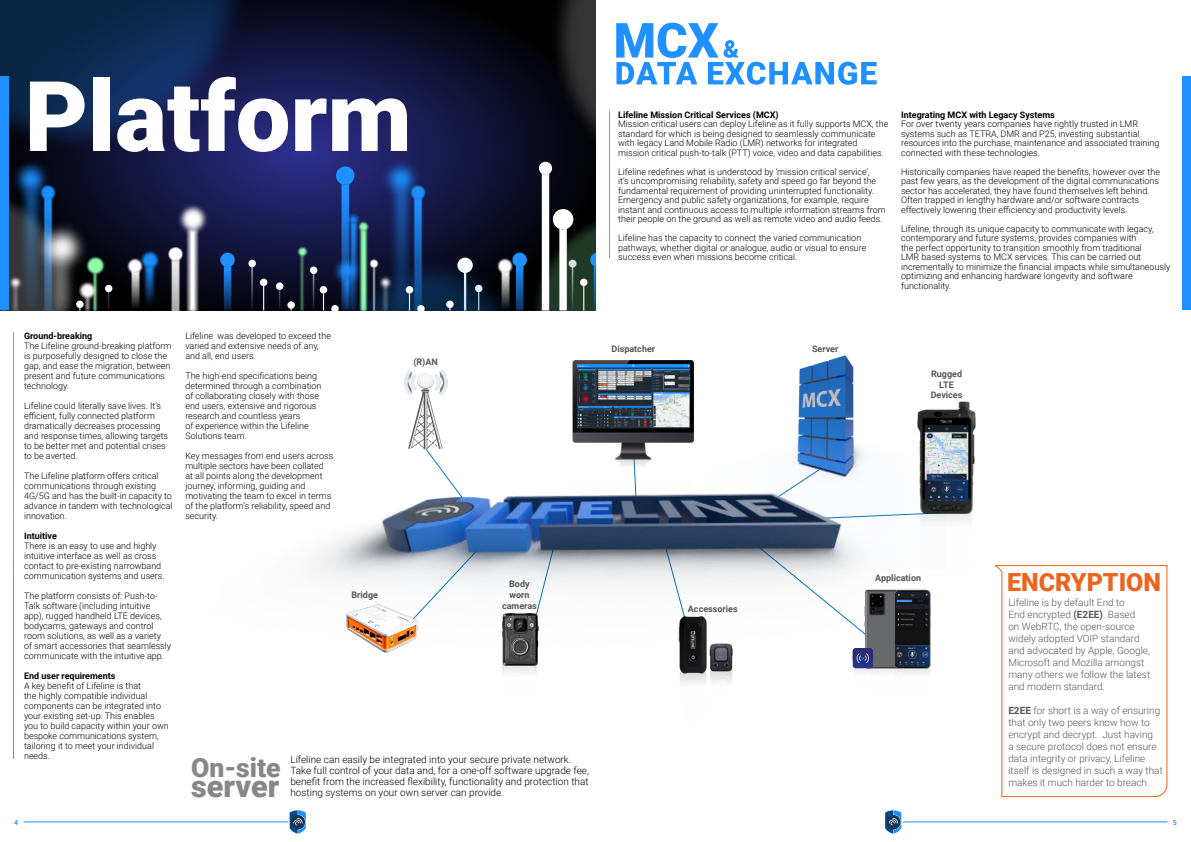
<style>
.page{position:relative;width:1191px;height:842px;background:#fff}
.page>*{position:absolute;margin:0;border:0;box-sizing:border-box;transform-origin:0 0}
.t1{font:900 97.6px "Roboto";color:#fff}
.t2{font:900 30.7px "Roboto";color:#878787}
.t3{font:900 26.5px "Roboto";color:#878787}
.t4{font:900 25px "Roboto";color:#ec641d}
.t5{font:300 10px/12px "Roboto";color:#575756}
.t6{font:300 10px/11px "Roboto";color:#000}
.t7{font:300 9px/10px "Roboto";color:#000}
.t8{font:700 9px "Roboto";color:#000}
.t9{font:700 9px/10.8px "Roboto";color:#575756;text-align:center}
.t10{font:500 7px "Roboto";color:#1e90ff}
.s1{font-weight:700}
</style>
<div class="page">
<svg style="left:56px;top:0;width:539px;height:203px"></svg>
<img style="left:56px;top:172px;width:13px;height:12px">
<img style="left:169px;top:195px;width:48px;height:8px">
<div style="left:336px;top:166px;width:18px;height:19px;background:#1e90ff;border-radius:50%"></div>
<img style="left:9px;top:163px;width:47px;height:21px">
<svg style="left:331px;top:183px;width:18px;height:20px"></svg>
<img style="left:335px;top:201px;width:37px;height:2px">
<img style="left:426px;top:172px;width:13px;height:31px">
<svg style="left:542px;top:174px;width:7px;height:29px"></svg>
<div style="left:539px;top:162px;width:13px;height:13px;background:#fff;border-radius:50%"></div>
<img style="left:376px;top:154px;width:50px;height:49px">
<img style="left:9px;top:184px;width:71px;height:19px">
<img style="left:549px;top:0;width:46px;height:191px">
<img style="left:0;top:0;width:259px;height:163px">
<svg style="left:616px;top:23px;width:260px;height:62px"></svg>
<img style="left:0;top:203px;width:1168px;height:631px">
<hr style="left:13px;top:332px;width:1px;height:427px;background:#fff">
<div style="left:1182px;top:77px;width:9px;height:233px;background:#1e90ff"></div>
<svg style="left:994px;top:564px;width:173px;height:233px"></svg>
<hr style="left:609px;top:111px;width:1px;height:147px;background:#fff">
<div style="left:0;top:77px;width:9px;height:233px;background:#1e90ff"></div>
<svg style="left:885px;top:810px;width:16px;height:23px"></svg>
<svg style="left:290px;top:810px;width:16px;height:23px"></svg>
<hr style="left:903px;top:822px;width:264px;height:1px;background:#1e90ff">
<hr style="left:24px;top:822px;width:264px;height:1px;background:#1e90ff">
<img style="left:344px;top:604px;width:75px;height:50px">
<h1 class="t1" style="left:25px;top:48px;width:388px">Platform</h1>
<p class="t8" style="left:24px;top:329px;width:70px">Ground-breaking</p>
<p class="t7" style="left:24px;top:340px;width:149px">The Lifeline ground-breaking platform is purposefully designed to close the gap, and ease the migration, between present and future communications technology.</p>
<p class="t7" style="left:24px;top:400px;width:146px">Lifeline could literally save lives. It’s efficient, fully connected platform dramatically decreases processing and response times, allowing targets to be better met and potential crises to be averted.</p>
<p class="t7" style="left:24px;top:470px;width:150px">The Lifeline platform offers critical communications through existing<br>4G/5G and has the built-in capacity to advance in tandem with technological innovation.</p>
<p class="t8" style="left:24px;top:529px;width:34px">Intuitive</p>
<p class="t7" style="left:24px;top:540px;width:142px">There is an easy to use and highly intuitive interface as well as cross contact to pre-existing narrowband communication systems and users.</p>
<p class="t7" style="left:24px;top:590px;width:149px">The platform consists of: Push-to-Talk software (including intuitive app), rugged handheld LTE devices, bodycams, gateways and control room solutions, as well as a variety of smart accessories that seamlessly communicate with the intuitive app.</p>
<p class="t8" style="left:24px;top:669px;width:93px">End user requirements</p>
<p class="t7" style="left:24px;top:680px;width:146px">A key benefit of Lifeline is that<br>the highly compatible individual components can be integrated into your existing set-up. This enables you to build capacity within your own bespoke communications system, tailoring it to meet your individual needs.</p>
<p class="t7" style="left:185px;top:330px;width:147px">Lifeline was developed to exceed the varied and extensive needs of any, and all, end users.</p>
<p class="t7" style="left:185px;top:370px;width:138px">The high-end specifications being determined through a combination of collaborating closely with those end users, extensive and rigorous research and countless years<br>of experience within the Lifeline<br>Solutions team.</p>
<p class="t7" style="left:185px;top:450px;width:149px">Key messages from end users across multiple sectors have been collated at all points along the development journey, informing, guiding and motivating the team to excel in terms of the platform’s reliability, speed and security.</p>
<p class="t9" style="left:413px;top:356px;width:26px">(R)AN</p>
<p class="t9" style="left:351px;top:589px;width:28px">Bridge</p>
<p class="t9" style="left:502px;top:578px;width:36px">Body worn cameras</p>
<h3 class="t3" style="left:191px;top:748px;width:91px">On-site</h3>
<h2 class="t2" style="left:191px;top:764px;width:90px">server</h2>
<p class="t6" style="left:290px;top:754px;width:300px">Lifeline can easily be integrated into your secure private network.<br>Take full control of your data and, for a one-off software upgrade fee, benefit from the increased flexibility, functionality and protection that hosting systems on your own server can provide.</p>
<p class="t8" style="left:618px;top:108px;width:162px">Lifeline Mission Critical Services (MCX)</p>
<p class="t7" style="left:618px;top:119px;width:272px;line-height:9.5px">Mission critical users can deploy Lifeline as it fully supports MCX, the standard for which is being designed to seamlessly communicate with legacy Land Mobile Radio (LMR) networks for integrated mission critical push-to-talk (PTT) voice, video and data capabilities.</p>
<p class="t7" style="left:618px;top:166px;width:269px;line-height:9.5px">Lifeline redefines what is understood by ‘mission critical service’,<br>it’s uncompromising reliability, safety and speed go far beyond the fundamental requirement of providing uninterrupted functionality.<br>Emergency and public safety organizations, for example, require instant and continuous access to multiple information streams from their people on the ground as well as remote video and audio feeds.</p>
<p class="t7" style="left:618px;top:233px;width:250px;line-height:9.5px">Lifeline has the capacity to connect the varied communication pathways, whether digital or analogue, audio or visual to ensure success even when missions become critical.</p>
<p class="t8" style="left:901px;top:108px;width:155px">Integrating MCX with Legacy Systems</p>
<p class="t7" style="left:901px;top:119px;width:260px;line-height:9.5px">For over twenty years companies have rightly trusted in LMR systems such as TETRA, DMR and P25, investing substantial resources into the purchase, maintenance and associated training connected with these technologies.</p>
<p class="t7" style="left:901px;top:166px;width:260px;line-height:9.5px">Historically companies have reaped the benefits, however over the past few years, as the development of the digital communications sector has accelerated, they have found themselves left behind.<br>Often trapped in lengthy hardware and/or software contracts effectively lowering their efficiency and productivity levels.</p>
<p class="t7" style="left:901px;top:223px;width:271px;line-height:9.5px">Lifeline, through its unique capacity to communicate with legacy, contemporary and future systems, provides companies with<br>the perfect opportunity to transition smoothly from traditional<br>LMR based systems to MCX services. This can be carried out incrementally to minimize the financial impacts while simultaneously optimizing and enhancing hardware longevity and software functionality.</p>
<p class="t9" style="left:611px;top:343px;width:45px">Dispatcher</p>
<p class="t9" style="left:812px;top:343px;width:28px">Server</p>
<p class="t9" style="left:930px;top:368px;width:33px">Rugged<br>LTE<br>Devices</p>
<p class="t9" style="left:688px;top:603px;width:51px">Accessories</p>
<p class="t9" style="left:875px;top:572px;width:47px">Application</p>
<h3 class="t4" style="left:1007px;top:565px;width:155px">ENCRYPTION</h3>
<p class="t5" style="left:1008px;top:596px;width:143px">Lifeline is by default End to<br>End encrypted <span class="s1">(E2EE)</span>. Based<br>on WebRTC, the open-source widely adopted VOIP standard and advocated by Apple, Google,<br>Microsoft and Mozilla amongst many others we follow the latest and modern standard.</p>
<p class="t5" style="left:1008px;top:704px;width:156px"><span class="s1">E2EE</span> for short is a way of ensuring that only two peers know how to encrypt and decrypt. Just having<br>a secure protocol does not ensure data integrity or privacy, Lifeline itself is designed in such a way that makes it much harder to breach.</p>
<p class="t10" style="left:14px;top:817px;width:5px">4</p>
<p class="t10" style="left:1173px;top:817px;width:5px">5</p>
</div>
